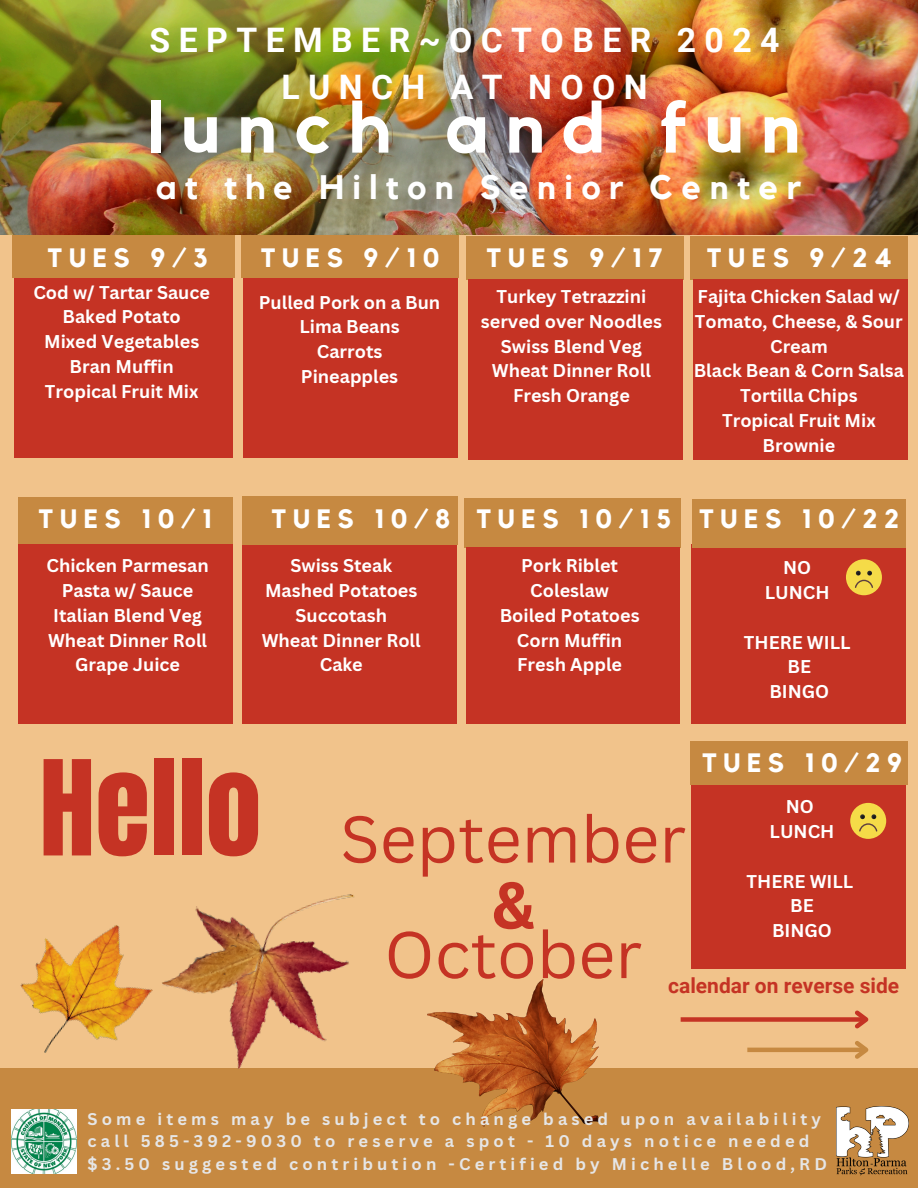
<style>
.page{position:relative;width:918px;height:1188px;background:#f1c38b}
.page>*{position:absolute;margin:0;border:0;box-sizing:border-box;transform-origin:0 0}
.t1{font:112.2px "Anton";color:#c53324}
.t2{font:700 71.4px "Kollektif";letter-spacing:.25em;color:#fff}
.t3{font:64.5px/49.5px "Canva Sans";color:#c53324;text-align:center}
.t4{font:700 33.9px "Kollektif";letter-spacing:.25em;color:#fff}
.t5{font:700 33.75px/47.2px "Roboto";letter-spacing:.25em;color:#fff;text-align:center}
.t6{font:700 26.55px "Kollektif";letter-spacing:.25em;color:#fff}
.t7{font:700 21px "Roboto";color:#c53324}
.t8{font:700 18px/24.8px "Canva Sans";color:#fff;text-align:center}
.t9{font:700 16.5px/22.5px "Canva Sans";letter-spacing:.25em;color:#e6e6e6}
.s1{font-weight:700}
</style>
<div class="page">
<hr style="left:747px;top:1048px;width:119px;height:4px;background:#c68941">
<div style="left:0;top:1068px;width:918px;height:120px;background:#c68941"></div>
<img style="left:12px;top:1110px;width:64px;height:64px">
<img style="left:836px;top:1107px;width:72px;height:69px">
<div style="left:241px;top:235px;width:218px;height:43px;background:#c68941"></div>
<div style="left:243px;top:278px;width:215px;height:180px;background:#c53324"></div>
<div style="left:12px;top:235px;width:222px;height:43px;background:#c68941"></div>
<div style="left:14px;top:278px;width:219px;height:180px;background:#c53324"></div>
<div style="left:466px;top:237px;width:218px;height:43px;background:#c68941"></div>
<div style="left:468px;top:280px;width:214px;height:180px;background:#c53324"></div>
<div style="left:690px;top:237px;width:218px;height:43px;background:#c68941"></div>
<div style="left:693px;top:280px;width:214px;height:180px;background:#c53324"></div>
<div style="left:19px;top:497px;width:214px;height:56px;background:#c68941"></div>
<div style="left:19px;top:545px;width:214px;height:179px;background:#c53324"></div>
<div style="left:243px;top:534px;width:214px;height:190px;background:#c53324"></div>
<div style="left:465px;top:498px;width:216px;height:50px;background:#c68941"></div>
<div style="left:466px;top:548px;width:214px;height:176px;background:#c53324"></div>
<div style="left:692px;top:545px;width:214px;height:179px;background:#c53324"></div>
<div style="left:692px;top:499px;width:213px;height:49px;background:#c68941"></div>
<div style="left:691px;top:778px;width:214px;height:191px;background:#c53324"></div>
<div style="left:690px;top:741px;width:218px;height:44px;background:#c68941"></div>
<div style="left:242px;top:496px;width:216px;height:49px;background:#c68941"></div>
<img style="left:0;top:0;width:918px;height:235px">
<img style="left:20px;top:925px;width:130px;height:128px">
<img style="left:150px;top:894px;width:204px;height:175px">
<img style="left:428px;top:979px;width:171px;height:148px">
<div style="left:681px;top:1017px;width:185px;height:5px;background:#c53324"></div>
<svg style="left:851px;top:1010px;width:18px;height:49px"></svg>
<div style="left:846px;top:559px;width:36px;height:36px;background:#f5db48;border-radius:50%"></div>
<svg style="left:855px;top:571px;width:18px;height:17px"></svg>
<div style="left:850px;top:803px;width:36px;height:36px;background:#f5db48;border-radius:50%"></div>
<svg style="left:859px;top:814px;width:18px;height:18px"></svg>
<p class="t5" style="left:150px;top:17px;width:631px">SEPTEMBER~OCTOBER 2024<br>LUNCH AT NOON</p>
<p class="t2" style="left:147px;top:95px;width:654px">lunch and fun</p>
<p class="t4" style="left:156px;top:171px;width:647px">at the Hilton Senior Center</p>
<p class="t6" style="left:48px;top:245px;width:162px">TUES 9/3</p>
<p class="t8" style="left:33px;top:279px;width:178px">Cod w/ Tartar Sauce</p>
<p class="t8" style="left:63px;top:304px;width:120px">Baked Potato</p>
<h5 class="t8" style="left:44px;top:329px;width:157px">Mixed Vegetables</h5>
<h5 class="t8" style="left:70px;top:353px;width:106px">Bran Muffin</h5>
<h5 class="t8" style="left:45px;top:378px;width:155px">Tropical Fruit Mix</h5>
<h4 class="t6" style="left:261px;top:245px;width:180px">TUES 9/10</h4>
<p class="t6" style="left:487px;top:246px;width:178px">TUES 9/17</p>
<h5 class="t8" style="left:259px;top:289px;width:183px">Pulled Pork on a Bun</h5>
<h5 class="t8" style="left:299px;top:314px;width:102px">Lima Beans</h5>
<h5 class="t8" style="left:317px;top:339px;width:67px">Carrots</h5>
<h5 class="t8" style="left:301px;top:363px;width:99px">Pineapples</h5>
<p class="t8" style="left:497px;top:284px;width:151px">Turkey Tetrazzini</p>
<p class="t8" style="left:481px;top:309px;width:183px">served over Noodles</p>
<p class="t8" style="left:501px;top:333px;width:143px">Swiss Blend Veg</p>
<p class="t8" style="left:492px;top:358px;width:161px">Wheat Dinner Roll</p>
<p class="t8" style="left:513px;top:383px;width:118px">Fresh Orange</p>
<p class="t6" style="left:39px;top:506px;width:175px">TUES 10/1</p>
<p class="t6" style="left:476px;top:506px;width:196px">TUES 10/15</p>
<p class="t6" style="left:272px;top:506px;width:180px">TUES 10/8</p>
<p class="t8" style="left:46px;top:553px;width:164px">Chicken Parmesan</p>
<p class="t8" style="left:62px;top:578px;width:133px">Pasta w/ Sauce</p>
<p class="t8" style="left:53px;top:603px;width:150px">Italian Blend Veg</p>
<p class="t8" style="left:48px;top:627px;width:161px">Wheat Dinner Roll</p>
<p class="t8" style="left:75px;top:652px;width:106px">Grape Juice</p>
<p class="t8" style="left:291px;top:553px;width:103px">Swiss Steak</p>
<p class="t8" style="left:265px;top:578px;width:154px">Mashed Potatoes</p>
<p class="t8" style="left:296px;top:603px;width:93px">Succotash</p>
<p class="t8" style="left:262px;top:627px;width:161px">Wheat Dinner Roll</p>
<p class="t8" style="left:320px;top:652px;width:45px">Cake</p>
<h1 class="t8" style="left:521px;top:553px;width:98px">Pork Riblet</h1>
<h5 class="t8" style="left:530px;top:578px;width:80px">Coleslaw</h5>
<p class="t8" style="left:500px;top:603px;width:141px">Boiled Potatoes</p>
<p class="t8" style="left:517px;top:627px;width:107px">Corn Muffin</p>
<p class="t8" style="left:517px;top:652px;width:106px">Fresh Apple</p>
<p class="t6" style="left:707px;top:245px;width:187px">TUES 9/24</p>
<p class="t8" style="left:695px;top:284px;width:209px">Fajita Chicken Salad w/<br>Tomato, Cheese, &amp; Sour<br>Cream</p>
<p class="t8" style="left:694px;top:358px;width:212px">Black Bean &amp; Corn Salsa</p>
<p class="t8" style="left:740px;top:383px;width:119px">Tortilla Chips</p>
<p class="t8" style="left:722px;top:408px;width:155px">Tropical Fruit Mix</p>
<p class="t8" style="left:763px;top:432px;width:74px">Brownie</p>
<p class="t6" style="left:699px;top:507px;width:201px">TUES 10/22</p>
<p class="t8" style="left:783px;top:555px;width:30px">NO</p>
<p class="t8" style="left:765px;top:580px;width:66px">LUNCH</p>
<p class="t8" style="left:744px;top:629px;width:108px">THERE WILL</p>
<h2 class="t8" style="left:788px;top:654px;width:25px">BE</h2>
<h2 class="t8" style="left:769px;top:679px;width:61px">BINGO</h2>
<h5 class="t1" style="left:39px;top:728px;width:224px">Hello</h5>
<p class="t6" style="left:702px;top:750px;width:202px">TUES 10/29</p>
<p class="t8" style="left:786px;top:794px;width:30px">NO</p>
<p class="t8" style="left:770px;top:819px;width:66px">LUNCH</p>
<h6 class="t8" style="left:747px;top:868px;width:108px">THERE WILL</h6>
<p class="t8" style="left:790px;top:893px;width:25px">BE</p>
<p class="t8" style="left:772px;top:918px;width:61px">BINGO</p>
<p class="t3" style="left:340px;top:813px;width:347px">September</p>
<p class="t3" style="left:384px;top:879px;width:259px"><span class="s1">&amp;<br></span>October</p>
<p class="t7" style="left:668px;top:974px;width:233px">calendar on reverse side</p>
<p class="t9" style="left:88px;top:1107px;width:741px">Some items may be subject to change based upon availability call 585-392-9030 to reserve a spot - 10 days notice needed $3.50 suggested contribution -Certified by Michelle Blood,RD</p>
</div>
